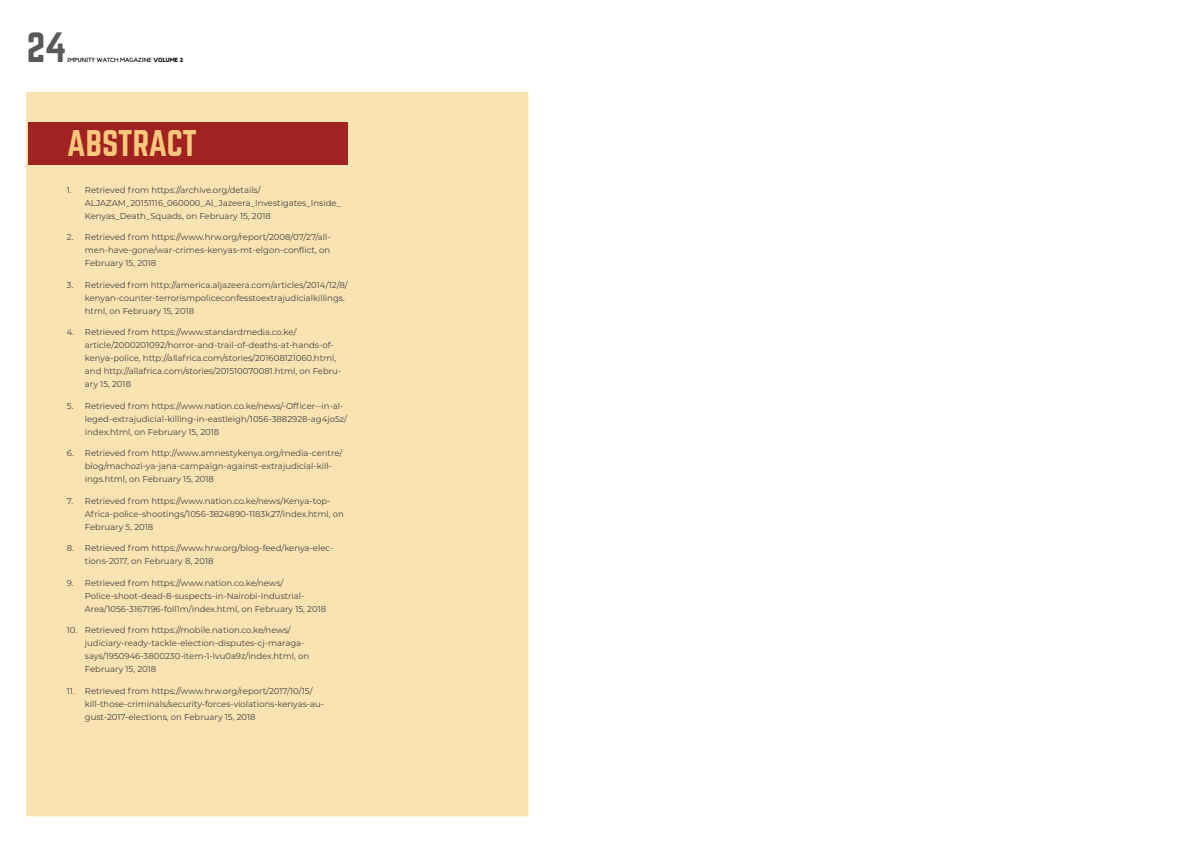
<style>
.page{position:relative;width:1191px;height:842px;background:#fff}
.page>*{position:absolute;margin:0;border:0;box-sizing:border-box;transform-origin:0 0}
.t1{font:37px "Norwester";color:#58595b}
.t2{font:32.5px "Norwester";letter-spacing:-.02em;color:#fec77c}
.t3{font:8.5px/13px "Montserrat";color:#414042}
.t4{font:6px "Kollektif";color:#000}
.s1{font-weight:700}
</style>
<div class="page">
<div style="left:26px;top:93px;width:502px;height:723px;background:#f9e3b2"></div>
<div style="left:28px;top:122px;width:320px;height:43px;background:#a02221"></div>
<h1 class="t1" style="left:27px;top:30px;width:41px">24</h1>
<p class="t4" style="left:67px;top:56px;width:117px">IMPUNITY WATCH MAGAZINE <span class="s1">VOLUME 2</span></p>
<h2 class="t2" style="left:67px;top:128px;width:132px">ABSTRACT</h2>
<p class="t3" style="left:85px;top:183px;width:257px;text-indent:-18px">1. Retrieved from https://archive.org/details/<br>ALJAZAM_20151116_060000_Al_Jazeera_Investigates_Inside_<br>Kenyas_Death_Squads, on February 15, 2018</p>
<p class="t3" style="left:85px;top:230px;width:247px;text-align:justify;text-indent:-18px">2. Retrieved from https://www.hrw.org/report/2008/07/27/all&shy;men-have-gone/war-crimes-kenyas-mt-elgon-conflict, on February 15, 2018</p>
<p class="t3" style="left:85px;top:278px;width:264px;text-indent:-18px">3. Retrieved from http://america.aljazeera.com/articles/2014/12/8/ kenyan-counter-terrorismpoliceconfesstoextrajudicialkillings. html, on February 15, 2018</p>
<p class="t3" style="left:85px;top:325px;width:258px;text-indent:-18px">4. Retrieved from https://www.standardmedia.co.ke/ article/2000201092/horror-and-trail-of-deaths-at-hands-of&shy;kenya-police, http://allafrica.com/stories/201608121060.html, and http://allafrica.com/stories/201510070081.html, on Febru&shy;ary 15, 2018</p>
<p class="t3" style="left:85px;top:399px;width:264px;text-indent:-18px">5. Retrieved from https://www.nation.co.ke/news/-Officer--in-al&shy;leged-extrajudicial-killing-in-eastleigh/1056-3882928-ag4jo5z/ index.html, on February 15, 2018</p>
<p class="t3" style="left:85px;top:446px;width:259px;text-indent:-18px">6. Retrieved from http://www.amnestykenya.org/media-centre/ blog/machozi-ya-jana-campaign-against-extrajudicial-kill&shy;ings.html, on February 15, 2018</p>
<p class="t3" style="left:85px;top:494px;width:260px;text-indent:-18px">7. Retrieved from https://www.nation.co.ke/news/Kenya-top-<br>Africa-police-shootings/1056-3824890-1183k27/index.html, on<br>February 5, 2018</p>
<p class="t3" style="left:85px;top:541px;width:250px;text-indent:-18px">8. Retrieved from https://www.hrw.org/blog-feed/kenya-elec&shy;tions-2017, on February 8, 2018</p>
<p class="t3" style="left:85px;top:576px;width:243px;text-indent:-18px">9. Retrieved from https://www.nation.co.ke/news/<br>Police-shoot-dead-8-suspects-in-Nairobi-Industrial-<br>Area/1056-3167196-foll1m/index.html, on February 15, 2018</p>
<p class="t3" style="left:85px;top:623px;width:226px;text-indent:-18px">10. Retrieved from https://mobile.nation.co.ke/news/ judiciary-ready-tackle-election-disputes-cj-maraga&shy;says/1950946-3800230-item-1-lvu0a9z/index.html, on February 15, 2018</p>
<p class="t3" style="left:85px;top:684px;width:241px;text-indent:-18px">11. Retrieved from https://www.hrw.org/report/2017/10/15/ kill-those-criminals/security-forces-violations-kenyas-au&shy;gust-2017-elections, on February 15, 2018</p>
</div>
